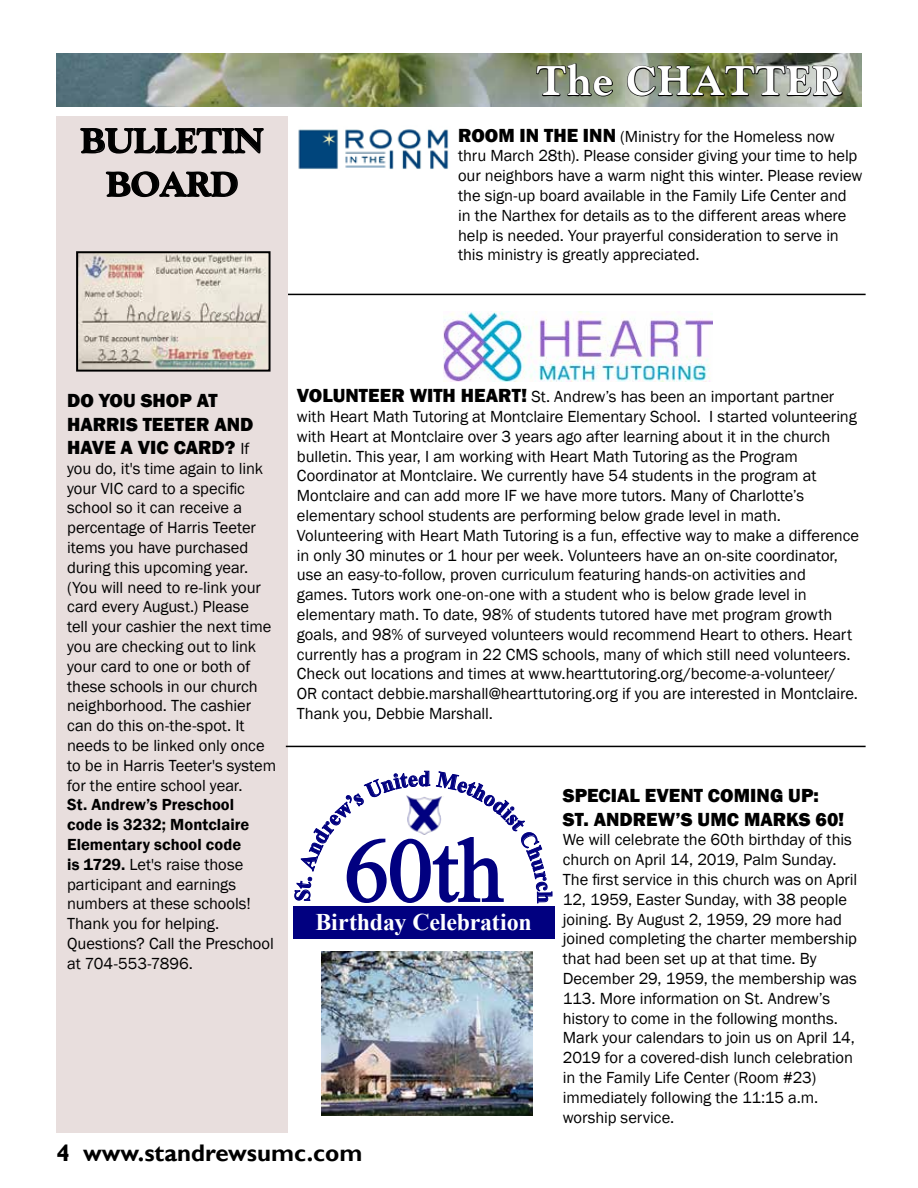
<style>
.page{position:relative;width:918px;height:1188px;background:#fff}
.page>*{position:absolute;margin:0;border:0;box-sizing:border-box;transform-origin:0 0}
.t1{font:90.6px "Times New Roman";color:#010080}
.t2{font:800 42px "Goudy";letter-spacing:.02em;color:#fff}
.t3{font:800 34.5px/43.5px "Goudy";letter-spacing:-.005em;color:#000;text-align:center}
.t4{font:700 24px "Gill Sans";color:#000}
.t5{font:700 23.85px "Times New Roman";letter-spacing:-.005em;color:#fff}
.t6{font:800 19.5px/23.4px "Franklin Gothic";color:#000}
.t7{font:16.5px/19.8px "Franklin Gothic";letter-spacing:-.005em;color:#000}
.s1{font-weight:800;font-size:19.5px}
.s2{font-weight:400;font-size:16.5px}
.s3{font-weight:600}
</style>
<div class="page">
<hr style="left:286px;top:294px;width:580px;height:1px;background:#000">
<div style="left:56px;top:117px;width:232px;height:1016px;background:#e8dedd"></div>
<svg style="left:79px;top:116px;width:186px;height:82px"></svg>
<img style="left:444px;top:312px;width:268px;height:70px">
<img style="left:298px;top:129px;width:151px;height:40px">
<img style="left:56px;top:54px;width:805px;height:53px">
<svg style="left:535px;top:53px;width:79px;height:52px;background:#737c64"></svg>
<svg style="left:626px;top:53px;width:217px;height:52px;background:#777f69"></svg>
<img style="left:79px;top:254px;width:189px;height:115px">
<div style="left:76px;top:251px;width:195px;height:121px;border:2px solid #000"></div>
<div style="left:293px;top:906px;width:261px;height:32px;background:#010080"></div>
<img style="left:321px;top:951px;width:212px;height:165px">
<hr style="left:286px;top:746px;width:580px;height:1px;background:#000">
<svg style="left:294px;top:771px;width:258px;height:133px"></svg>
<h3 class="t3" style="left:81px;top:119px;width:184px">BULLETIN<br>BOARD</h3>
<h2 class="t2" style="left:536px;top:56px;width:307px">The CHATTER</h2>
<p class="t7" style="left:458px;top:127px;width:406px"><span class="s1">ROOM IN THE INN</span> (Ministry for the Homeless now thru March 28th). Please consider giving your time to help our neighbors have a warm night this winter. Please review the sign-up board available in the Family Life Center and in the Narthex for details as to the different areas where help is needed. Your prayerful consideration to serve in this ministry is greatly appreciated.</p>
<p class="t6" style="left:67px;top:389px;width:188px">DO YOU SHOP AT<br>HARRIS TEETER AND<br>HAVE A VIC CARD? <span class="s2">If</span></p>
<p class="t7" style="left:67px;top:459px;width:211px">you do, it's time again to link your VIC card to a specific school so it can receive a percentage of Harris Teeter items you have purchased during this upcoming year. (You will need to re-link your card every August.) Please<br>tell your cashier the next time you are checking out to link your card to one or both of these schools in our church neighborhood. The cashier can do this on-the-spot. It needs to be linked only once to be in Harris Teeter's system for the entire school year.</p>
<p class="t7" style="left:67px;top:795px;width:208px"><span class="s3">St. Andrew’s Preschool<br>code is 3232; Montclaire<br>Elementary school code<br>is 1729.</span> Let's raise those participant and earnings numbers at these schools!<br>Thank you for helping.<br>Questions? Call the Preschool at 704-553-7896.</p>
<p class="t7" style="left:297px;top:387px;width:564px"><span class="s1">VOLUNTEER WITH HEART!</span> St. Andrew’s has been an important partner with Heart Math Tutoring at Montclaire Elementary School. I started volunteering with Heart at Montclaire over 3 years ago after learning about it in the church bulletin. This year, I am working with Heart Math Tutoring as the Program Coordinator at Montclaire. We currently have 54 students in the program at Montclaire and can add more IF we have more tutors. Many of Charlotte’s elementary school students are performing below grade level in math.<br>Volunteering with Heart Math Tutoring is a fun, effective way to make a difference in only 30 minutes or 1 hour per week. Volunteers have an on-site coordinator, use an easy-to-follow, proven curriculum featuring hands-on activities and games. Tutors work one-on-one with a student who is below grade level in elementary math. To date, 98% of students tutored have met program growth goals, and 98% of surveyed volunteers would recommend Heart to others. Heart currently has a program in 22 CMS schools, many of which still need volunteers.<br>Check out locations and times at www.hearttutoring.org/become-a-volunteer/ OR contact debbie.marshall@hearttutoring.org if you are interested in Montclaire.<br>Thank you, Debbie Marshall.</p>
<h1 class="t1" style="left:344px;top:810px;width:161px">60th</h1>
<h3 class="t5" style="left:315px;top:905px;width:218px">Birthday Celebration</h3>
<p class="t6" style="left:563px;top:784px;width:283px">SPECIAL EVENT COMING UP:<br>ST. ANDREW’S UMC MARKS 60!</p>
<p class="t7" style="left:563px;top:830px;width:296px">We will celebrate the 60th birthday of this church on April 14, 2019, Palm Sunday.<br>The first service in this church was on April 12, 1959, Easter Sunday, with 38 people joining. By August 2, 1959, 29 more had joined completing the charter membership that had been set up at that time. By December 29, 1959, the membership was 113. More information on St. Andrew’s history to come in the following months.<br>Mark your calendars to join us on April 14, 2019 for a covered-dish lunch celebration in the Family Life Center (Room #23) immediately following the 11:15 a.m. worship service.</p>
<h3 class="t4" style="left:57px;top:1138px;width:307px">4 www.standrewsumc.com</h3>
</div>
